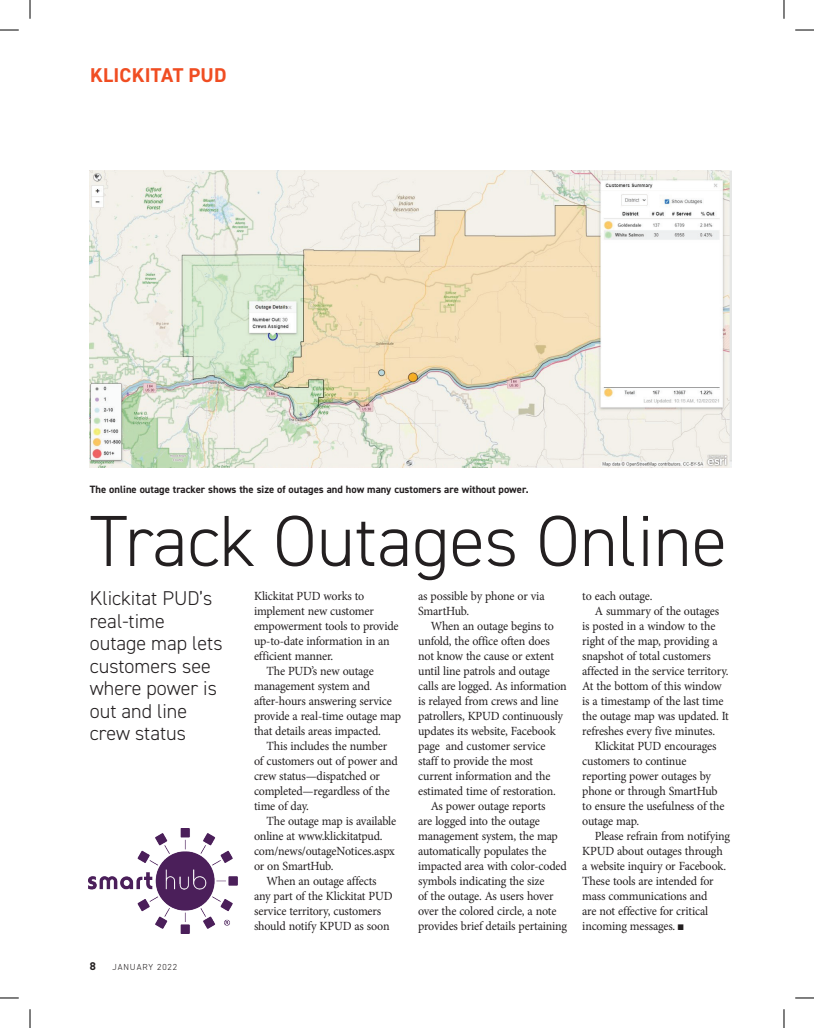
<style>
.page{position:relative;width:814px;height:1028px;background:#fff}
.page>*{position:absolute;margin:0;border:0;box-sizing:border-box;transform-origin:0 0}
.t1{font:300 72.5px "DIN2014";color:#231f20}
.t2{font:300 20px/22.5px "DIN2014";color:#231f20}
.t3{font:700 20px "DIN2014";letter-spacing:.01em;color:#f04d22}
.t4{font:12.5px/15px "Minion Pro";letter-spacing:-.015em;color:#231f20;scale:.96 1}
.t5{font:700 11.25px "DIN2014";color:#231f20}
.t6{font:700 10.62px "DIN2014";color:#231f20}
.t7{font:300 8.75px "DIN2014";letter-spacing:.1em;color:#231f20}
</style>
<div class="page">
<img style="left:90px;top:170px;width:641px;height:297px">
<img style="left:89px;top:828px;width:149px;height:105px">
<svg style="left:0;top:29px;width:19px;height:2px"></svg>
<svg style="left:795px;top:29px;width:19px;height:2px"></svg>
<svg style="left:0;top:997px;width:19px;height:1px"></svg>
<svg style="left:795px;top:997px;width:19px;height:1px"></svg>
<svg style="left:29px;top:0;width:2px;height:19px"></svg>
<svg style="left:29px;top:1009px;width:2px;height:19px"></svg>
<svg style="left:783px;top:0;width:2px;height:19px"></svg>
<svg style="left:783px;top:1009px;width:2px;height:19px"></svg>
<h2 class="t3" style="left:90px;top:62px;width:138px">KLICKITAT PUD</h2>
<p class="t6" style="left:90px;top:482px;width:440px">The online outage tracker shows the size of outages and how many customers are without power.</p>
<h1 class="t1" style="left:90px;top:497px;width:638px">Track Outages Online</h1>
<p class="t4" style="left:254px;top:589px;width:116px">Klickitat PUD works to</p>
<p class="t4" style="left:254px;top:604px;width:126px">implement new customer</p>
<p class="t4" style="left:254px;top:619px;width:152px">empowerment tools to provide</p>
<p class="t4" style="left:254px;top:634px;width:143px">up-to-date information in an</p>
<p class="t4" style="left:254px;top:649px;width:84px">efficient manner.</p>
<p class="t4" style="left:266px;top:664px;width:113px">The PUD’s new outage</p>
<p class="t4" style="left:254px;top:679px;width:123px">management system and</p>
<p class="t4" style="left:254px;top:694px;width:145px">after-hours answering service</p>
<p class="t4" style="left:254px;top:709px;width:155px">provide a real-time outage map</p>
<p class="t4" style="left:254px;top:724px;width:134px">that details areas impacted.</p>
<p class="t4" style="left:266px;top:739px;width:127px">This includes the number</p>
<p class="t4" style="left:254px;top:754px;width:151px">of customers out of power and</p>
<p class="t4" style="left:254px;top:769px;width:133px">crew status—dispatched or</p>
<p class="t4" style="left:254px;top:784px;width:143px">completed—regardless of the</p>
<p class="t4" style="left:254px;top:799px;width:59px">time of day.</p>
<p class="t4" style="left:266px;top:814px;width:136px">The outage map is available</p>
<p class="t4" style="left:254px;top:829px;width:135px">online at www.klickitatpud.</p>
<p class="t4" style="left:254px;top:844px;width:148px">com/news/outageNotices.aspx</p>
<p class="t4" style="left:254px;top:859px;width:84px">or on SmartHub.</p>
<p class="t4" style="left:266px;top:874px;width:116px">When an outage affects</p>
<p class="t4" style="left:254px;top:889px;width:146px">any part of the Klickitat PUD</p>
<p class="t4" style="left:254px;top:904px;width:134px">service territory, customers</p>
<p class="t4" style="left:254px;top:919px;width:143px">should notify KPUD as soon</p>
<h2 class="t2" style="left:90px;top:587px;width:134px">Klickitat PUD’s real-time outage map lets customers see where power is out and line crew status</h2>
<p class="t4" style="left:418px;top:589px;width:133px">as possible by phone or via<br>SmartHub.</p>
<p class="t4" style="left:431px;top:619px;width:130px">When an outage begins to</p>
<p class="t4" style="left:418px;top:634px;width:139px">unfold, the office often does</p>
<p class="t4" style="left:418px;top:649px;width:143px">not know the cause or extent</p>
<p class="t4" style="left:418px;top:664px;width:139px">until line patrols and outage</p>
<p class="t4" style="left:418px;top:679px;width:156px">calls are logged. As information</p>
<p class="t4" style="left:418px;top:694px;width:148px">is relayed from crews and line</p>
<p class="t4" style="left:418px;top:709px;width:152px">patrollers, KPUD continuously</p>
<p class="t4" style="left:418px;top:724px;width:145px">updates its website, Facebook</p>
<p class="t4" style="left:418px;top:739px;width:134px">page and customer service</p>
<p class="t4" style="left:418px;top:754px;width:121px">staff to provide the most</p>
<p class="t4" style="left:418px;top:769px;width:139px">current information and the</p>
<p class="t4" style="left:418px;top:784px;width:145px">estimated time of restoration.</p>
<p class="t4" style="left:431px;top:799px;width:121px">As power outage reports</p>
<p class="t4" style="left:418px;top:814px;width:128px">are logged into the outage</p>
<p class="t4" style="left:418px;top:829px;width:147px">management system, the map</p>
<p class="t4" style="left:418px;top:844px;width:135px">automatically populates the</p>
<p class="t4" style="left:418px;top:859px;width:156px">impacted area with color-coded</p>
<p class="t4" style="left:418px;top:874px;width:133px">symbols indicating the size</p>
<p class="t4" style="left:418px;top:889px;width:143px">of the outage. As users hover</p>
<p class="t4" style="left:418px;top:904px;width:146px">over the colored circle, a note</p>
<p class="t4" style="left:418px;top:919px;width:157px">provides brief details pertaining</p>
<p class="t4" style="left:582px;top:589px;width:75px">to each outage.</p>
<p class="t4" style="left:595px;top:604px;width:131px">A summary of the outages</p>
<p class="t4" style="left:582px;top:619px;width:140px">is posted in a window to the</p>
<p class="t4" style="left:582px;top:634px;width:142px">right of the map, providing a</p>
<p class="t4" style="left:582px;top:649px;width:135px">snapshot of total customers</p>
<p class="t4" style="left:582px;top:664px;width:154px">affected in the service territory.</p>
<p class="t4" style="left:582px;top:679px;width:147px">At the bottom of this window</p>
<p class="t4" style="left:582px;top:694px;width:149px">is a timestamp of the last time</p>
<p class="t4" style="left:582px;top:709px;width:154px">the outage map was updated. It</p>
<p class="t4" style="left:582px;top:724px;width:140px">refreshes every five minutes.</p>
<p class="t4" style="left:595px;top:739px;width:128px">Klickitat PUD encourages</p>
<p class="t4" style="left:582px;top:754px;width:110px">customers to continue</p>
<p class="t4" style="left:582px;top:769px;width:136px">reporting power outages by</p>
<p class="t4" style="left:582px;top:784px;width:142px">phone or through SmartHub</p>
<p class="t4" style="left:582px;top:799px;width:150px">to ensure the usefulness of the</p>
<p class="t4" style="left:582px;top:814px;width:61px">outage map.</p>
<p class="t4" style="left:595px;top:829px;width:142px">Please refrain from notifying</p>
<p class="t4" style="left:582px;top:844px;width:148px">KPUD about outages through</p>
<p class="t4" style="left:582px;top:859px;width:151px">a website inquiry or Facebook.</p>
<p class="t4" style="left:582px;top:874px;width:138px">These tools are intended for</p>
<p class="t4" style="left:582px;top:889px;width:132px">mass communications and</p>
<p class="t4" style="left:582px;top:904px;width:133px">are not effective for critical</p>
<p class="t4" style="left:582px;top:919px;width:107px">incoming messages. ■</p>
<p class="t5" style="left:90px;top:959px;width:8px">8</p>
<p class="t7" style="left:112px;top:962px;width:66px">JANUARY 2022</p>
</div>
